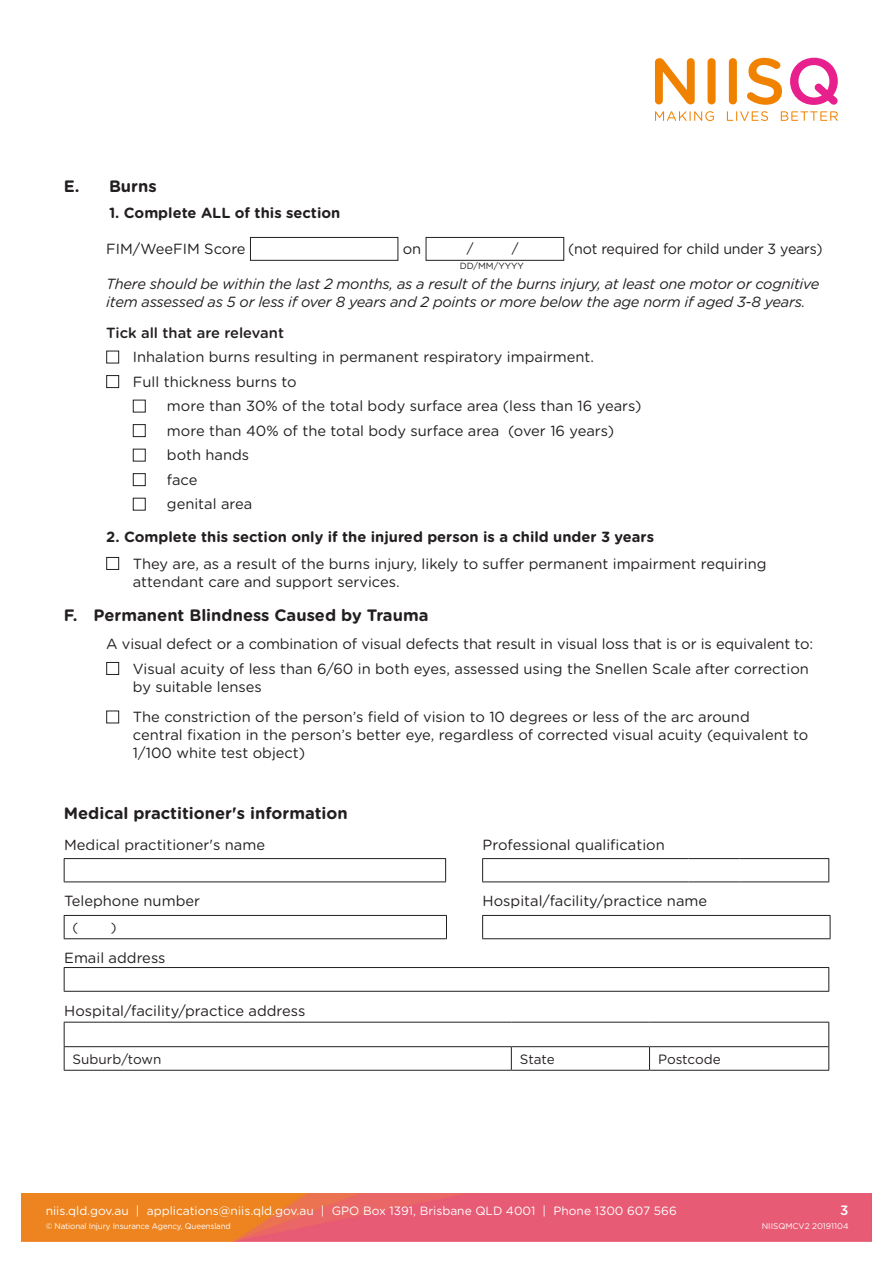
<style>
.page{position:relative;width:893px;height:1263px;background:#fff}
.page>*{position:absolute;margin:0;border:0;box-sizing:border-box;transform-origin:0 0}
.Sub_heading_lvl_3{font:700 16.5px "Gotham Rounded";color:#231f20}
.Form_Body_-_FINAL{font:14.7px/18px "Gotham Rounded";color:#231f20}
.Form_Body_-_FINAL-2{font:italic 14.7px/18px "Gotham Rounded";letter-spacing:-.02em;color:#231f20}
.Form_Body_-_FINAL-3{font:700 14.7px "Gotham Rounded";color:#231f20}
.YesNo{font:500 14.7px "Gotham Rounded";color:#231f20}
.Form_body_small{font:13.5px "Gotham Rounded";color:#231f20}
.Date_lines{font:13.5px "Gotham Rounded";color:#231f20}
.t1{font:500 13.5px "Gotham Rounded";color:#fff}
.Body_copy{font:13.2px "Gotham Rounded";color:#231f20}
.t2{font:12px "Gotham Rounded";color:#fff}
.Subheading{font:9px "Gotham Rounded";letter-spacing:-.005em;color:#231f20}
.t3{font:8.25px "Gotham Rounded";letter-spacing:-.015em;color:#fff}
</style>
<div class="page">
<svg style="left:655px;top:58px;width:40px;height:46px"></svg>
<div style="left:708px;top:58px;width:8px;height:46px;background:#f08200;border-radius:4px"></div>
<div style="left:729px;top:58px;width:8px;height:46px;background:#f08200;border-radius:4px"></div>
<svg style="left:747px;top:58px;width:35px;height:47px"></svg>
<svg style="left:790px;top:58px;width:48px;height:47px"></svg>
<svg style="left:655px;top:111px;width:59px;height:10px"></svg>
<svg style="left:727px;top:111px;width:41px;height:10px"></svg>
<svg style="left:781px;top:111px;width:57px;height:10px"></svg>
<img style="left:21px;top:1194px;width:851px;height:48px">
<div style="left:21px;top:1202px;width:176px;height:24px;background:#ed8420"></div>
<svg style="left:64px;top:858px;width:765px;height:24px"></svg>
<svg style="left:64px;top:915px;width:767px;height:24px"></svg>
<hr style="left:64px;top:967px;width:765px;height:1px;background:#231f20">
<svg style="left:64px;top:968px;width:1px;height:23px"></svg>
<hr style="left:64px;top:991px;width:765px;height:1px;background:#231f20">
<svg style="left:828px;top:968px;width:1px;height:23px"></svg>
<svg style="left:64px;top:1022px;width:765px;height:49px"></svg>
<hr style="left:677px;top:1070px;width:152px;height:1px;background:#231f20">
<div style="left:250px;top:237px;width:148px;height:24px;border:1px solid #231f20"></div>
<div style="left:426px;top:237px;width:138px;height:24px;border:1px solid #231f20"></div>
<div style="left:106px;top:351px;width:13px;height:12px;border:1px solid #231f20"></div>
<div style="left:106px;top:375px;width:13px;height:13px;border:1px solid #231f20"></div>
<div style="left:133px;top:400px;width:13px;height:12px;border:1px solid #231f20"></div>
<div style="left:133px;top:424px;width:13px;height:13px;border:1px solid #231f20"></div>
<div style="left:133px;top:449px;width:13px;height:12px;border:1px solid #231f20"></div>
<div style="left:133px;top:473px;width:13px;height:13px;border:1px solid #231f20"></div>
<div style="left:133px;top:498px;width:13px;height:12px;border:1px solid #231f20"></div>
<div style="left:106px;top:557px;width:13px;height:13px;border:1px solid #231f20"></div>
<div style="left:106px;top:662px;width:13px;height:13px;border:1px solid #231f20"></div>
<div style="left:106px;top:711px;width:13px;height:12px;border:1px solid #231f20"></div>
<p class="Sub_heading_lvl_3" style="left:64px;top:174px;width:17px">E.</p>
<p class="Sub_heading_lvl_3" style="left:109px;top:174px;width:49px">Burns</p>
<p class="Form_Body_-_FINAL-3" style="left:109px;top:202px;width:233px">1. Complete ALL of this section</p>
<p class="Form_Body_-_FINAL" style="left:106px;top:239px;width:141px">FIM/WeeFIM Score</p>
<p class="Form_Body_-_FINAL" style="left:403px;top:239px;width:20px">on</p>
<p class="Form_Body_-_FINAL" style="left:568px;top:239px;width:256px">(not required for child under 3 years)</p>
<p class="Form_Body_-_FINAL-2" style="left:106px;top:274px;width:715px">There should be within the last 2 months, as a result of the burns injury, at least one motor or cognitive item assessed as 5 or less if over 8 years and 2 points or more below the age norm if aged 3-8 years.</p>
<p class="YesNo" style="left:106px;top:322px;width:179px">Tick all that are relevant</p>
<p class="Form_Body_-_FINAL" style="left:133px;top:347px;width:463px">Inhalation burns resulting in permanent respiratory impairment.</p>
<p class="Form_Body_-_FINAL" style="left:133px;top:372px;width:165px">Full thickness burns to</p>
<p class="Form_Body_-_FINAL" style="left:167px;top:396px;width:476px">more than 30% of the total body surface area (less than 16 years)</p>
<p class="Form_Body_-_FINAL" style="left:167px;top:421px;width:449px">more than 40% of the total body surface area (over 16 years)</p>
<p class="Form_Body_-_FINAL" style="left:167px;top:446px;width:84px">both hands</p>
<p class="Form_Body_-_FINAL" style="left:167px;top:470px;width:32px">face</p>
<p class="Form_Body_-_FINAL" style="left:167px;top:495px;width:87px">genital area</p>
<p class="Form_Body_-_FINAL-3" style="left:106px;top:526px;width:549px">2. Complete this section only if the injured person is a child under 3 years</p>
<p class="Form_Body_-_FINAL" style="left:133px;top:554px;width:635px">They are, as a result of the burns injury, likely to suffer permanent impairment requiring attendant care and support services.</p>
<p class="Sub_heading_lvl_3" style="left:64px;top:603px;width:366px">F. Permanent Blindness Caused by Trauma</p>
<p class="Form_Body_-_FINAL" style="left:106px;top:634px;width:708px">A visual defect or a combination of visual defects that result in visual loss that is or is equivalent to:</p>
<p class="Form_Body_-_FINAL" style="left:133px;top:659px;width:678px">Visual acuity of less than 6/60 in both eyes, assessed using the Snellen Scale after correction by suitable lenses</p>
<p class="Form_Body_-_FINAL" style="left:133px;top:707px;width:677px">The constriction of the person’s field of vision to 10 degrees or less of the arc around<br>central fixation in the person’s better eye, regardless of corrected visual acuity (equivalent to<br>1/100 white test object)</p>
<p class="Date_lines" style="left:467px;top:239px;width:8px">/</p>
<p class="Date_lines" style="left:512px;top:239px;width:8px">/</p>
<p class="Subheading" style="left:460px;top:260px;width:65px">DD/MM/YYYY</p>
<p class="Sub_heading_lvl_3" style="left:64px;top:801px;width:286px">Medical practitioner's information</p>
<p class="Form_Body_-_FINAL" style="left:64px;top:835px;width:202px">Medical practitioner's name</p>
<p class="Form_Body_-_FINAL" style="left:483px;top:835px;width:184px">Professional qualification</p>
<p class="Form_Body_-_FINAL" style="left:64px;top:891px;width:137px">Telephone number</p>
<p class="Form_Body_-_FINAL" style="left:483px;top:891px;width:226px">Hospital/facility/practice name</p>
<p class="Body_copy" style="left:73px;top:919px;width:7px">(</p>
<p class="Body_copy" style="left:111px;top:919px;width:7px">)</p>
<p class="Form_Body_-_FINAL" style="left:64px;top:948px;width:103px">Email address</p>
<p class="Form_Body_-_FINAL" style="left:64px;top:1001px;width:243px">Hospital/facility/practice address</p>
<p class="Form_body_small" style="left:73px;top:1050px;width:90px">Suburb/town</p>
<p class="Form_body_small" style="left:520px;top:1050px;width:37px">State</p>
<p class="Form_body_small" style="left:658px;top:1050px;width:64px">Postcode</p>
<p class="t2" style="left:46px;top:1203px;width:633px">niis.qld.gov.au | applications@niis.qld.gov.au | GPO Box 1391, Brisbane QLD 4001 | Phone 1300 607 566</p>
<p class="t1" style="left:840px;top:1201px;width:10px">3</p>
<p class="t3" style="left:46px;top:1220px;width:187px">© National Injury Insurance Agency, Queensland</p>
<p class="t3" style="left:762px;top:1220px;width:88px">NIISQMCV2 20191104</p>
</div>
